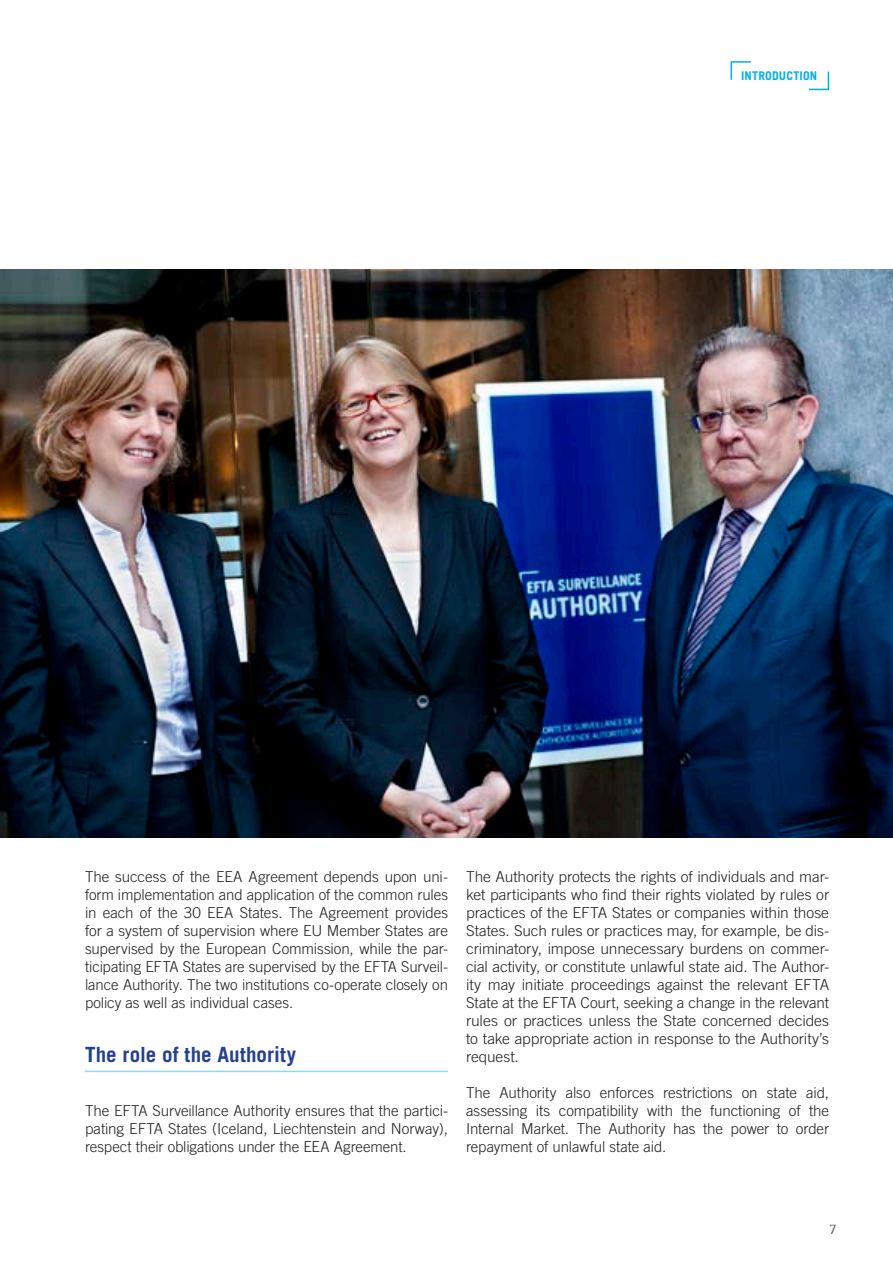
<style>
.page{position:relative;width:893px;height:1263px;background:#fff}
.page>*{position:absolute;margin:0;border:0;box-sizing:border-box;transform-origin:0 0}
.t1{font:700 21px "Trade Gothic";letter-spacing:.005em;color:#25408f}
.t2{font:300 15px/18px "Trade Gothic";letter-spacing:-.005em;color:#231f20;text-align:justify}
.t3{font:300 15px/18px "Trade Gothic";letter-spacing:-.005em;color:#231f20;text-align:justify;scale:1.04 1}
.t4{font:15px "Rotis Semi Serif";color:#696b6d}
.t5{font:700 12px "Trade Gothic";letter-spacing:.015em;color:#00aeef}
</style>
<div class="page">
<svg style="left:808px;top:71px;width:22px;height:20px"></svg>
<svg style="left:730px;top:61px;width:21px;height:19px"></svg>
<hr style="left:85px;top:1071px;width:363px;height:1px;background:#8ed8f8">
<img style="left:0;top:270px;width:893px;height:567px">
<p class="t5" style="left:741px;top:68px;width:78px">INTRODUCTION</p>
<p class="t2" style="left:85px;top:867px;width:365px">The success of the EEA Agreement depends upon uni&shy;form implementation and application of the common rules in each of the 30 EEA States. The Agreement provides for a system of supervision where EU Member States are supervised by the European Commission, while the par&shy;ticipating EFTA States are supervised by the EFTA Surveil&shy;lance Authority. The two institutions co-operate closely on policy as well as individual cases.</p>
<h1 class="t1" style="left:85px;top:1042px;width:212px">The role of the Authority</h1>
<p class="t2" style="left:85px;top:1101px;width:365px">The EFTA Surveillance Authority ensures that the partici&shy;pating EFTA States (Iceland, Liechtenstein and Norway), respect their obligations under the EEA Agreement.</p>
<p class="t3" style="left:466px;top:867px;width:351px">The Authority protects the rights of individuals and mar&shy;ket participants who find their rights violated by rules or practices of the EFTA States or companies within those States. Such rules or practices may, for example, be dis&shy;criminatory, impose unnecessary burdens on commer&shy;cial activity, or constitute unlawful state aid. The Author&shy;ity may initiate proceedings against the relevant EFTA State at the EFTA Court, seeking a change in the relevant rules or practices unless the State concerned decides to take appropriate action in response to the Authority’s request.</p>
<p class="t2" style="left:466px;top:1083px;width:365px">The Authority also enforces restrictions on state aid, assessing its compatibility with the functioning of the Internal Market. The Authority has the power to order repayment of unlawful state aid.</p>
<p class="t4" style="left:829px;top:1220px;width:9px">7</p>
</div>
